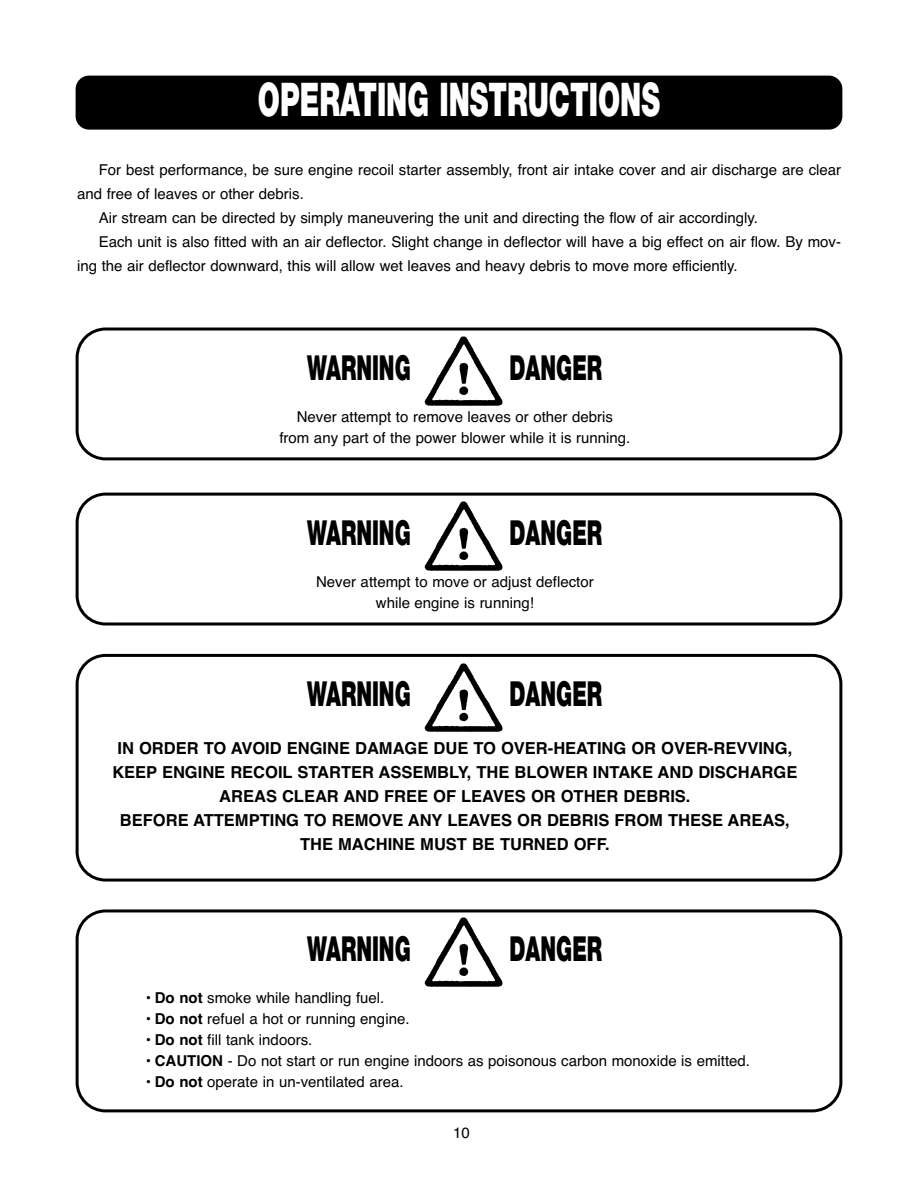
<style>
.page{position:relative;width:918px;height:1188px;background:#fff}
.page>*{position:absolute;margin:0;border:0;box-sizing:border-box;transform-origin:0 0}
.t1{font:900 46.5px "Helvetica Neue";color:#fff;scale:.6 1}
.t2{font:900 34.5px "Helvetica Neue";color:#000;scale:.6 1}
.t3{font:700 16.5px/24px "Helvetica";color:#000;text-align:center}
.t4{font:15px/21px "Helvetica";color:#000;text-align:center}
.s1{font-weight:700}
</style>
<div class="page">
<div style="left:76px;top:76px;width:766px;height:54px;background:#000;border-radius:14px"></div>
<svg style="left:76px;top:328px;width:766px;height:132px"></svg>
<img style="left:422px;top:336px;width:83px;height:72px">
<svg style="left:76px;top:493px;width:766px;height:133px"></svg>
<img style="left:422px;top:501px;width:83px;height:72px">
<svg style="left:76px;top:909px;width:766px;height:203px"></svg>
<img style="left:422px;top:917px;width:83px;height:72px">
<svg style="left:76px;top:654px;width:766px;height:228px"></svg>
<img style="left:422px;top:662px;width:83px;height:72px">
<h1 class="t1" style="left:258px;top:83px;width:672px">OPERATING INSTRUCTIONS</h1>
<p class="t4" style="left:99px;top:159px;width:744px">For best performance, be sure engine recoil starter assembly, front air intake cover and air discharge are clear</p>
<p class="t4" style="left:77px;top:183px;width:228px">and free of leaves or other debris.</p>
<p class="t4" style="left:99px;top:207px;width:661px">Air stream can be directed by simply maneuvering the unit and directing the flow of air accordingly.</p>
<p class="t4" style="left:99px;top:231px;width:744px">Each unit is also fitted with an air deflector. Slight change in deflector will have a big effect on air flow. By mov-</p>
<p class="t4" style="left:77px;top:255px;width:662px">ing the air deflector downward, this will allow wet leaves and heavy debris to move more efficiently.</p>
<h2 class="t2" style="left:307px;top:355px;width:174px">WARNING</h2>
<h2 class="t2" style="left:510px;top:355px;width:156px">DANGER</h2>
<p class="t4" style="left:279px;top:407px;width:352px">Never attempt to remove leaves or other debris<br>from any part of the power blower while it is running.</p>
<h2 class="t2" style="left:307px;top:520px;width:174px">WARNING</h2>
<h2 class="t2" style="left:510px;top:520px;width:156px">DANGER</h2>
<p class="t4" style="left:316px;top:572px;width:279px">Never attempt to move or adjust deflector while engine is running!</p>
<h2 class="t2" style="left:307px;top:681px;width:174px">WARNING</h2>
<h2 class="t2" style="left:510px;top:681px;width:156px">DANGER</h2>
<p class="t3" style="left:112px;top:736px;width:687px">IN ORDER TO AVOID ENGINE DAMAGE DUE TO OVER-HEATING OR OVER-REVVING, KEEP ENGINE RECOIL STARTER ASSEMBLY, THE BLOWER INTAKE AND DISCHARGE AREAS CLEAR AND FREE OF LEAVES OR OTHER DEBRIS.<br>BEFORE ATTEMPTING TO REMOVE ANY LEAVES OR DEBRIS FROM THESE AREAS, THE MACHINE MUST BE TURNED OFF.</p>
<h2 class="t2" style="left:307px;top:936px;width:174px">WARNING</h2>
<h2 class="t2" style="left:510px;top:936px;width:156px">DANGER</h2>
<p class="t4" style="left:145px;top:988px;width:241px">• <span class="s1">Do not</span> smoke while handling fuel.</p>
<p class="t4" style="left:145px;top:1009px;width:266px">• <span class="s1">Do not</span> refuel a hot or running engine.</p>
<p class="t4" style="left:145px;top:1030px;width:169px">• <span class="s1">Do not</span> fill tank indoors.</p>
<p class="t4" style="left:145px;top:1051px;width:607px">• <span class="s1">CAUTION</span> - Do not start or run engine indoors as poisonous carbon monoxide is emitted.</p>
<p class="t4" style="left:145px;top:1072px;width:260px">• <span class="s1">Do not</span> operate in un-ventilated area.</p>
<p class="t4" style="left:453px;top:1122px;width:18px">10</p>
</div>
